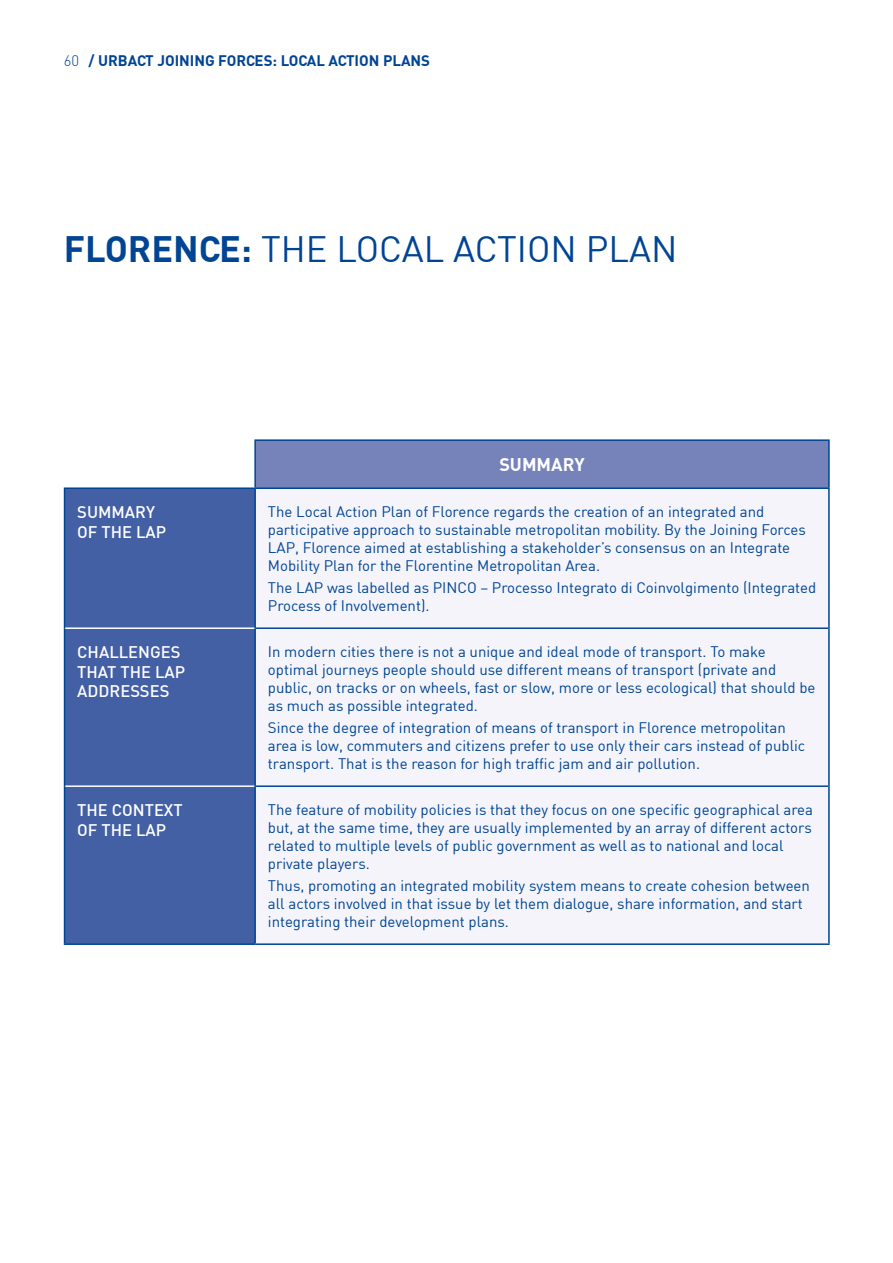
<style>
.page{position:relative;width:893px;height:1263px;background:#fff}
.page>*{position:absolute;margin:0;border:0;box-sizing:border-box;transform-origin:0 0}
.t1{font:36px "DIN";color:#004494}
.t2{font:700 18px "DIN";color:#fff}
.t3{font:500 16.5px/19.5px "DIN";color:#fff}
.t4{font:15px/18px "DIN";color:#004494}
.t5{font:700 15px "DIN";color:#004494}
.s1{font-weight:300}
.s2{font-weight:700}
</style>
<div class="page">
<div style="left:255px;top:440px;width:574px;height:48px;background:#7683bb"></div>
<svg style="left:65px;top:489px;width:189px;height:454px;background:#415fa4"></svg>
<div style="left:256px;top:489px;width:572px;height:454px;background:#f4f4fa"></div>
<hr style="left:828px;top:489px;width:2px;height:139px;background:#004494">
<hr style="left:828px;top:628px;width:2px;height:158px;background:#004494">
<hr style="left:828px;top:786px;width:2px;height:157px;background:#004494">
<hr style="left:256px;top:627px;width:572px;height:2px;background:#004494">
<hr style="left:256px;top:785px;width:572px;height:2px;background:#004494">
<hr style="left:255px;top:943px;width:575px;height:2px;background:#004494">
<hr style="left:254px;top:439px;width:576px;height:2px;background:#004494">
<hr style="left:254px;top:441px;width:2px;height:46px;background:#004494">
<hr style="left:828px;top:441px;width:2px;height:46px;background:#004494">
<hr style="left:255px;top:487px;width:575px;height:2px;background:#004494">
<hr style="left:64px;top:487px;width:191px;height:2px;background:#004494">
<hr style="left:64px;top:489px;width:1px;height:139px;background:#004494">
<hr style="left:254px;top:489px;width:2px;height:139px;background:#004494">
<hr style="left:64px;top:628px;width:1px;height:158px;background:#004494">
<hr style="left:254px;top:628px;width:2px;height:158px;background:#004494">
<hr style="left:65px;top:627px;width:189px;height:2px;background:#fff">
<hr style="left:65px;top:785px;width:189px;height:2px;background:#fff">
<hr style="left:64px;top:786px;width:1px;height:157px;background:#004494">
<hr style="left:254px;top:786px;width:2px;height:157px;background:#004494">
<hr style="left:64px;top:943px;width:191px;height:2px;background:#004494">
<p class="t5" style="left:64px;top:50px;width:368px"><span class="s1">60</span> / URBACT JOINING FORCES: LOCAL ACTION PLANS</p>
<h1 class="t1" style="left:64px;top:226px;width:615px"><span class="s2">FLORENcE:</span> TH E LOCAL ACTION PLAN</h1>
<p class="t2" style="left:499px;top:453px;width:87px">SUMMARY</p>
<p class="t3" style="left:77px;top:502px;width:90px">SUMMARY<br>OF THE LAP</p>
<p class="t4" style="left:268px;top:502px;width:540px">The Local Action Plan of Florence regards the creation of an integrated and participative approach to sustainable metropolitan mobility. By the Joining Forces LAP, Florence aimed at establishing a stakeholder’s consensus on an Integrate Mobility Plan for the Florentine Metropolitan Area.</p>
<p class="t4" style="left:268px;top:578px;width:550px">The LAP was labelled as PINCO – Processo Integrato di Coinvolgimento (Integrated<br>Process of Involvement).</p>
<p class="t3" style="left:77px;top:642px;width:109px">CHALLENGES<br>THAT THE LAP<br>ADDRESSES</p>
<p class="t4" style="left:268px;top:642px;width:549px">In modern cities there is not a unique and ideal mode of transport. To make optimal journeys people should use different means of transport (private and public, on tracks or on wheels, fast or slow, more or less ecological) that should be as much as possible integrated.</p>
<p class="t4" style="left:268px;top:718px;width:539px">Since the degree of integration of means of transport in Florence metropolitan area is low, commuters and citizens prefer to use only their cars instead of public transport. That is the reason for high traffic jam and air pollution.</p>
<p class="t3" style="left:77px;top:800px;width:103px">THE CONTEXT<br>OF THE LAP</p>
<p class="t4" style="left:268px;top:800px;width:547px">The feature of mobility policies is that they focus on one specific geographical area but, at the same time, they are usually implemented by an array of different actors related to multiple levels of public government as well as to national and local private players.</p>
<p class="t4" style="left:268px;top:876px;width:544px">Thus, promoting an integrated mobility system means to create cohesion between all actors involved in that issue by let them dialogue, share information, and start integrating their development plans.</p>
</div>
